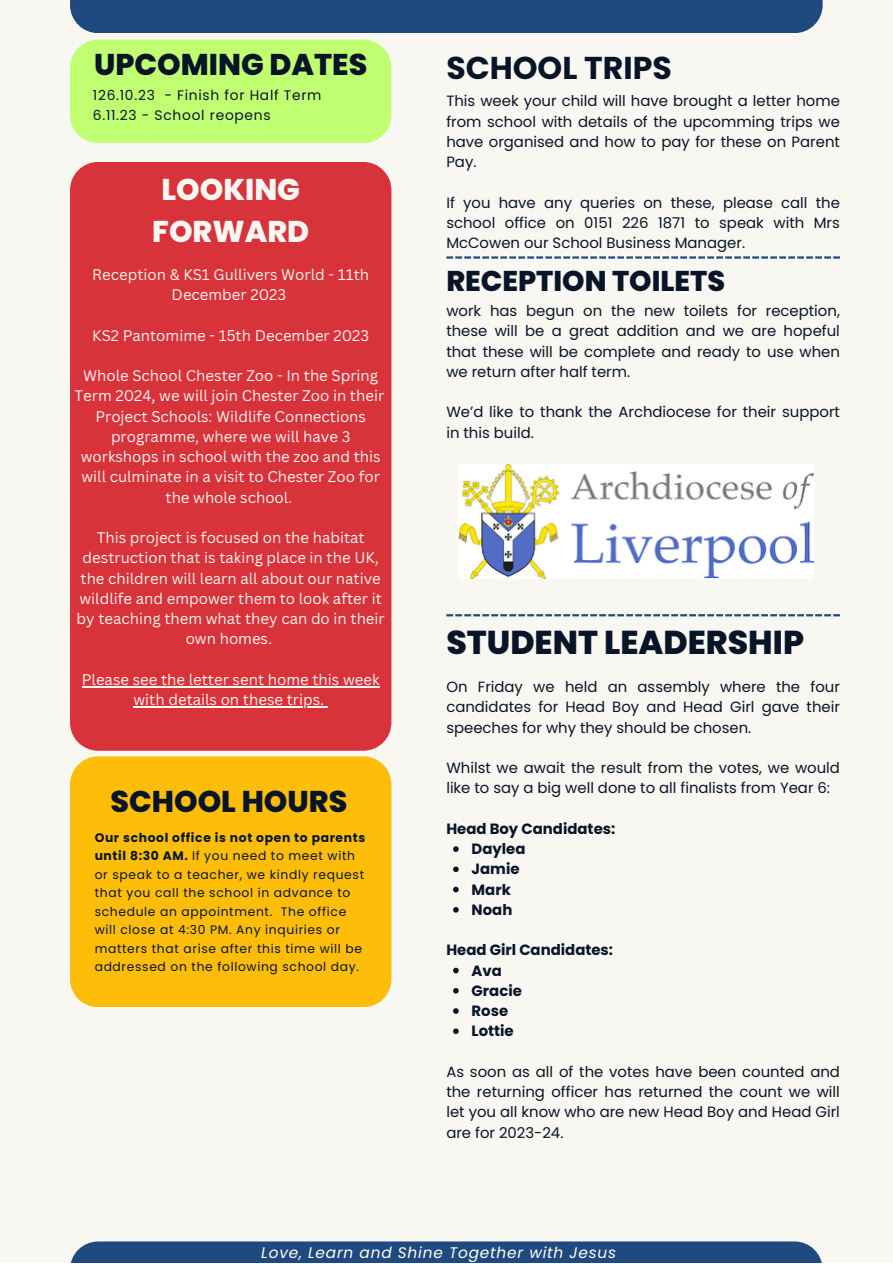
<style>
.page{position:relative;width:893px;height:1264px;background:#fff}
.page>*{position:absolute;margin:0;border:0;box-sizing:border-box;transform-origin:0 0}
.t1{font:800 33px "Poppins";color:#081427}
.t2{font:700 31.5px "Poppins";color:#081427}
.t3{font:800 30px "Poppins";color:#081427}
.t4{font:800 30px/41.5px "Poppins";color:#f8f7f2;text-align:center}
.t5{font:800 28.5px "Poppins";color:#081427}
.t6{font:italic 15.3px "Poppins";letter-spacing:.05em;color:#fffff6}
.t7{font:15px/20.2px "Canva Sans";color:#f8f7f2;text-align:center}
.t8{font:14.85px/20.2px "Poppins";color:#081427;text-align:justify}
.t9{font:700 14.85px "Poppins";color:#081427}
.t10{font:13.8px "Poppins";letter-spacing:.05em;color:#081427}
.t11{font:12.3px/18.5px "Poppins";letter-spacing:.05em;color:#081427}
.s1{font-weight:700}
</style>
<div class="page">
<div style="left:0;top:0;width:892px;height:1262px;background:#f8f7f2"></div>
<svg style="left:446px;top:256px;width:393px;height:3px"></svg>
<div style="left:70px;top:0;width:752px;height:33px;background:#204a7f"></div>
<svg style="left:446px;top:614px;width:393px;height:2px"></svg>
<div style="left:70px;top:40px;width:321px;height:103px;background:#c1ff72;border-radius:28px"></div>
<div style="left:70px;top:1241px;width:752px;height:21px;background:#204a7f"></div>
<div style="left:70px;top:756px;width:321px;height:251px;background:#fdbd09;border-radius:28px"></div>
<div style="left:70px;top:162px;width:321px;height:588px;background:#d8323b;border-radius:28px"></div>
<hr style="left:82px;top:686px;width:297px;height:1px;background:#f8f7f2">
<hr style="left:133px;top:706px;width:191px;height:1px;background:#f8f7f2">
<img style="left:459px;top:464px;width:354px;height:115px">
<svg style="left:453px;top:846px;width:5px;height:5px"></svg>
<svg style="left:453px;top:866px;width:5px;height:6px"></svg>
<svg style="left:453px;top:886px;width:5px;height:6px"></svg>
<svg style="left:453px;top:907px;width:5px;height:5px"></svg>
<svg style="left:453px;top:967px;width:5px;height:6px"></svg>
<svg style="left:453px;top:988px;width:5px;height:5px"></svg>
<svg style="left:453px;top:1008px;width:5px;height:5px"></svg>
<svg style="left:453px;top:1028px;width:5px;height:6px"></svg>
<p class="t3" style="left:94px;top:43px;width:274px">UPCOMING DATES</p>
<p class="t10" style="left:93px;top:85px;width:230px">126.10.23 - Finish for Half Term</p>
<p class="t10" style="left:93px;top:106px;width:179px">6.11.23 - School reopens</p>
<p class="t4" style="left:152px;top:169px;width:158px">LOOKING<br>FORWARD</p>
<p class="t7" style="left:92px;top:264px;width:278px">Reception &amp; KS1 Gullivers World - 11th<br>December 2023</p>
<p class="t7" style="left:92px;top:325px;width:278px">KS2 Pantomime - 15th December 2023</p>
<p class="t7" style="left:74px;top:365px;width:311px">Whole School Chester Zoo - In the Spring<br>Term 2024, we will join Chester Zoo in their</p>
<p class="t7" style="left:81px;top:406px;width:301px">Project Schools: Wildlife Connections programme, where we will have 3 workshops in school with the zoo and this will culminate in a visit to Chester Zoo for the whole school.</p>
<p class="t7" style="left:77px;top:527px;width:310px">This project is focused on the habitat destruction that is taking place in the UK, the children will learn all about our native wildlife and empower them to look after it by teaching them what they can do in their own homes.</p>
<p class="t7" style="left:82px;top:669px;width:299px">Please see the letter sent home this week with details on these trips.</p>
<p class="t3" style="left:110px;top:780px;width:238px">SCHOOL HOURS</p>
<p class="t11" style="left:95px;top:828px;width:272px"><span class="s1">Our school office is not open to parents until 8:30 AM.</span> If you need to meet with or speak to a teacher, we kindly request that you call the school in advance to schedule an appointment. The office will close at 4:30 PM. Any inquiries or matters that arise after this time will be addressed on the following school day.</p>
<p class="t2" style="left:446px;top:45px;width:227px">SCHOOL TRIPS</p>
<p class="t8" style="left:446px;top:91px;width:395px">This week your child will have brought a letter home from school with details of the upcomming trips we have organised and how to pay for these on Parent Pay.</p>
<p class="t8" style="left:446px;top:192px;width:395px">If you have any queries on these, please call the school office on 0151 226 1871 to speak with Mrs McCowen our School Business Manager.</p>
<p class="t5" style="left:446px;top:261px;width:280px">RECEPTION TOILETS</p>
<p class="t8" style="left:446px;top:301px;width:395px">work has begun on the new toilets for reception, these will be a great addition and we are hopeful that these will be complete and ready to use when we return after half term.</p>
<p class="t8" style="left:446px;top:402px;width:395px">We’d like to thank the Archdiocese for their support in this build.</p>
<p class="t1" style="left:446px;top:619px;width:359px">STUDENT LEADERSHIP</p>
<p class="t8" style="left:446px;top:677px;width:395px">On Friday we held an assembly where the four candidates for Head Boy and Head Girl gave their speeches for why they should be chosen.</p>
<p class="t8" style="left:446px;top:757px;width:395px">Whilst we await the result from the votes, we would like to say a big well done to all finalists from Year 6:</p>
<p class="t9" style="left:446px;top:818px;width:170px">Head Boy Candidates:</p>
<p class="t9" style="left:471px;top:838px;width:55px">Daylea</p>
<p class="t9" style="left:471px;top:858px;width:49px">Jamie</p>
<p class="t9" style="left:471px;top:879px;width:41px">Mark</p>
<p class="t9" style="left:471px;top:899px;width:42px">Noah</p>
<p class="t9" style="left:446px;top:939px;width:168px">Head Girl Candidates:</p>
<p class="t9" style="left:471px;top:960px;width:32px">Ava</p>
<p class="t9" style="left:471px;top:980px;width:52px">Gracie</p>
<p class="t9" style="left:471px;top:1000px;width:38px">Rose</p>
<p class="t9" style="left:471px;top:1020px;width:44px">Lottie</p>
<p class="t8" style="left:446px;top:1061px;width:395px">As soon as all of the votes have been counted and the returning officer has returned the count we will let you all know who are new Head Boy and Head Girl are for 2023-24.</p>
<p class="t6" style="left:261px;top:1241px;width:356px">Love, Learn and Shine Together with Jesus</p>
</div>
